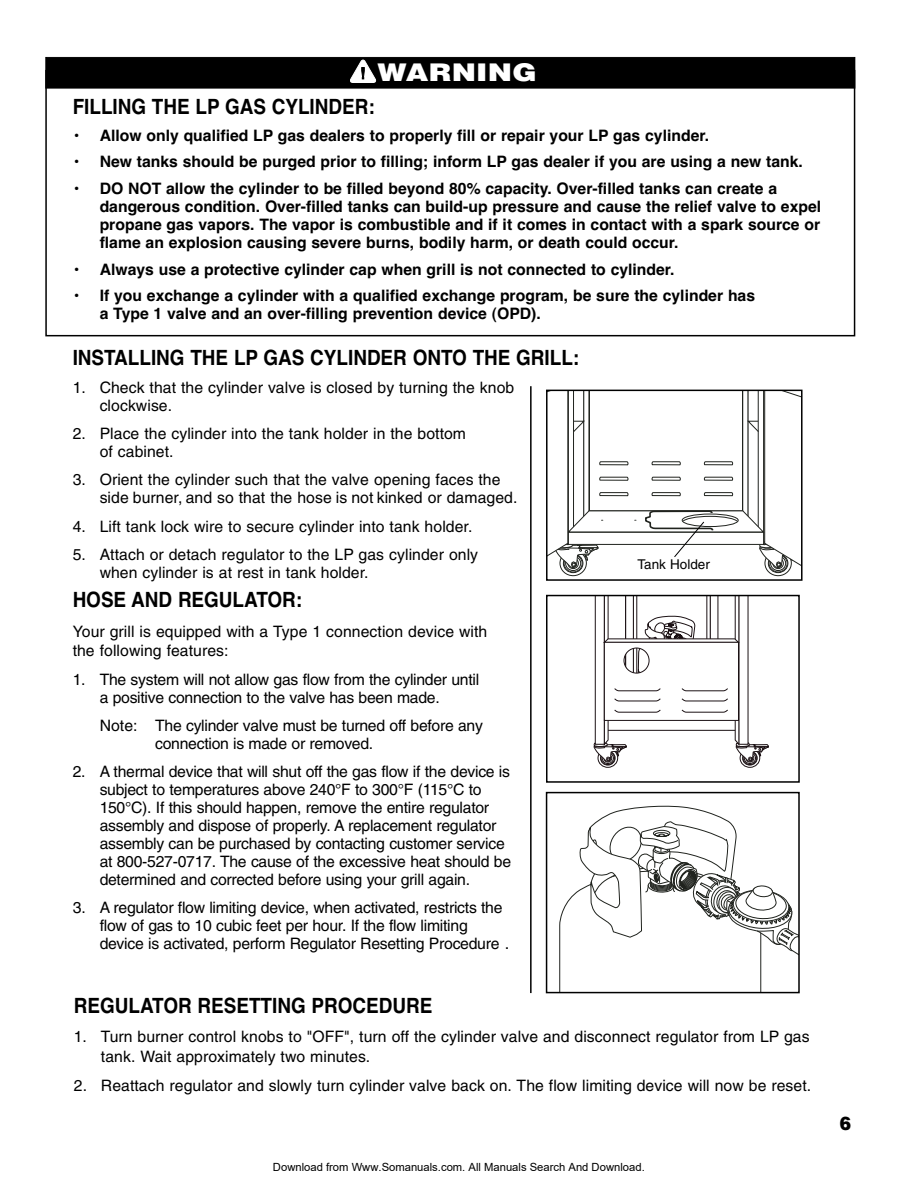
<style>
.page{position:relative;width:918px;height:1188px;background:#fff}
.page>*{position:absolute;margin:0;border:0;box-sizing:border-box;transform-origin:0 0}
.t1{font:900 24.3px "Helvetica";letter-spacing:.005em;color:#fff;scale:1.2 1}
.t2{font:700 21px "Helvetica";color:#000;scale:.9 1}
.t3{font:900 18.75px "Helvetica";color:#000;scale:.9 1}
.t4{font:15.75px/18px "Helvetica";letter-spacing:-.015em;color:#000}
.t5{font:700 15.75px/18px "Helvetica";color:#000}
.t6{font:15.75px/18px "Helvetica";letter-spacing:.005em;color:#000}
.t7{font:13.5px "Helvetica";color:#000}
.t8{font:11.25px "Arial";color:#000}
.s1{font-size:16.5px}
</style>
<div class="page">
<div style="left:46px;top:58px;width:808px;height:30px;background:#000"></div>
<div style="left:45px;top:57px;width:810px;height:32px;border:1px solid #000"></div>
<svg style="left:350px;top:60px;width:27px;height:23px"></svg>
<hr style="left:530px;top:386px;width:2px;height:607px;background:#000">
<svg style="left:598px;top:748px;width:20px;height:20px"></svg>
<div style="left:598px;top:748px;width:20px;height:20px;border:1px solid #1b1114;border-radius:50%"></div>
<div style="left:600px;top:751px;width:15px;height:14px;border:1px solid #1b1114;border-radius:50%"></div>
<div style="left:601px;top:751px;width:14px;height:14px;border:1px solid #1b1114;border-radius:50%"></div>
<div style="left:602px;top:753px;width:12px;height:11px;border:1px solid #1b1114;border-radius:50%"></div>
<svg style="left:740px;top:748px;width:20px;height:20px"></svg>
<div style="left:740px;top:748px;width:20px;height:20px;border:1px solid #1b1114;border-radius:50%"></div>
<div style="left:742px;top:751px;width:15px;height:14px;border:1px solid #1b1114;border-radius:50%"></div>
<div style="left:743px;top:751px;width:14px;height:14px;border:1px solid #1b1114;border-radius:50%"></div>
<div style="left:744px;top:753px;width:12px;height:11px;border:1px solid #1b1114;border-radius:50%"></div>
<svg style="left:594px;top:598px;width:175px;height:164px"></svg>
<div style="left:546px;top:595px;width:254px;height:188px;border:2px solid #000"></div>
<svg style="left:559px;top:805px;width:238px;height:185px"></svg>
<div style="left:546px;top:792px;width:254px;height:201px;border:2px solid #000"></div>
<div style="left:546px;top:390px;width:257px;height:191px;border:2px solid #000"></div>
<svg style="left:548px;top:391px;width:253px;height:186px"></svg>
<h1 class="t1" style="left:377px;top:63px;width:134px">WARNING</h1>
<h2 class="t2" style="left:73px;top:99px;width:337px">FILLING THE LP GAS CYLINDER:</h2>
<p class="t5" style="left:73px;top:128px;width:638px">• Allow only qualified LP gas dealers to properly fill or repair your LP gas cylinder.</p>
<p class="t5" style="left:73px;top:154px;width:732px">• New tanks should be purged prior to filling; inform LP gas dealer if you are using a new tank.</p>
<p class="t5" style="left:100px;top:181px;width:723px;text-indent:-27px">• DO NOT allow the cylinder to be filled beyond 80% capacity. Over-filled tanks can create a dangerous condition. Over-filled tanks can build-up pressure and cause the relief valve to expel propane gas vapors. The vapor is combustible and if it comes in contact with a spark source or flame an explosion causing severe burns, bodily harm, or death could occur.</p>
<p class="t5" style="left:73px;top:262px;width:603px">• Always use a protective cylinder cap when grill is not connected to cylinder.</p>
<p class="t5" style="left:100px;top:288px;width:657px;text-indent:-27px">• If you exchange a cylinder with a qualified exchange program, be sure the cylinder has a Type 1 valve and an over-filling prevention device (OPD).</p>
<h2 class="t2" style="left:73px;top:350px;width:564px">INSTALLING THE LP GAS CYLINDER ONTO THE GRILL:</h2>
<p class="t6" style="left:100px;top:380px;width:416px;text-indent:-27px">1. Check that the cylinder valve is closed by turning the knob clockwise.</p>
<p class="t6" style="left:100px;top:426px;width:368px;text-indent:-27px">2. Place the cylinder into the tank holder in the bottom of cabinet.</p>
<p class="t6" style="left:100px;top:472px;width:419px;text-indent:-27px">3. Orient the cylinder such that the valve opening faces the side burner, and so that the hose is not kinked or damaged.</p>
<p class="t6" style="left:73px;top:519px;width:401px">4. Lift tank lock wire to secure cylinder into tank holder.</p>
<p class="t6" style="left:100px;top:547px;width:380px;text-indent:-27px">5. Attach or detach regulator to the LP gas cylinder only when cylinder is at rest in tank holder.</p>
<h2 class="t2" style="left:73px;top:592px;width:257px">HOSE AND REGULATOR:</h2>
<p class="t6" style="left:73px;top:623px;width:416px;line-height:19.5px">Your grill is equipped with a Type 1 connection device with the following features:</p>
<p class="t4" style="left:100px;top:672px;width:381px;text-indent:-27px">1. The system will not allow gas flow from the cylinder until a positive connection to the valve has been made.</p>
<p class="t4" style="left:155px;top:718px;width:329px;text-indent:-55px">Note: The cylinder valve must be turned off before any connection is made or removed.</p>
<p class="t4" style="left:100px;top:764px;width:413px;text-indent:-27px">2. A thermal device that will shut off the gas flow if the device is subject to temperatures above 240°F to 300°F (115°C to 150°C). If this should happen, remove the entire regulator assembly and dispose of properly. A replacement regulator assembly can be purchased by contacting customer service at 800-527-0717. The cause of the excessive heat should be determined and corrected before using your grill again.</p>
<p class="t4" style="left:100px;top:900px;width:411px;text-indent:-27px">3. A regulator flow limiting device, when activated, restricts the flow of gas to 10 cubic feet per hour. If the flow limiting device is activated, perform Regulator Resetting Procedure <span class="s1">.</span></p>
<p class="t7" style="left:637px;top:559px;width:74px">Tank Holder</p>
<h2 class="t2" style="left:74px;top:998px;width:400px">REGULATOR RESETTING PROCEDURE</h2>
<p class="t6" style="left:101px;top:1028px;width:710px;line-height:19.5px;text-indent:-27px">1. Turn burner control knobs to "OFF", turn off the cylinder valve and disconnect regulator from LP gas tank. Wait approximately two minutes.</p>
<p class="t6" style="left:74px;top:1078px;width:739px">2. Reattach regulator and slowly turn cylinder valve back on. The flow limiting device will now be reset.</p>
<p class="t8" style="left:273px;top:1160px;width:373px">Download from Www.Somanuals.com. All Manuals Search And Download.</p>
<p class="t3" style="left:840px;top:1116px;width:14px">6</p>
</div>
